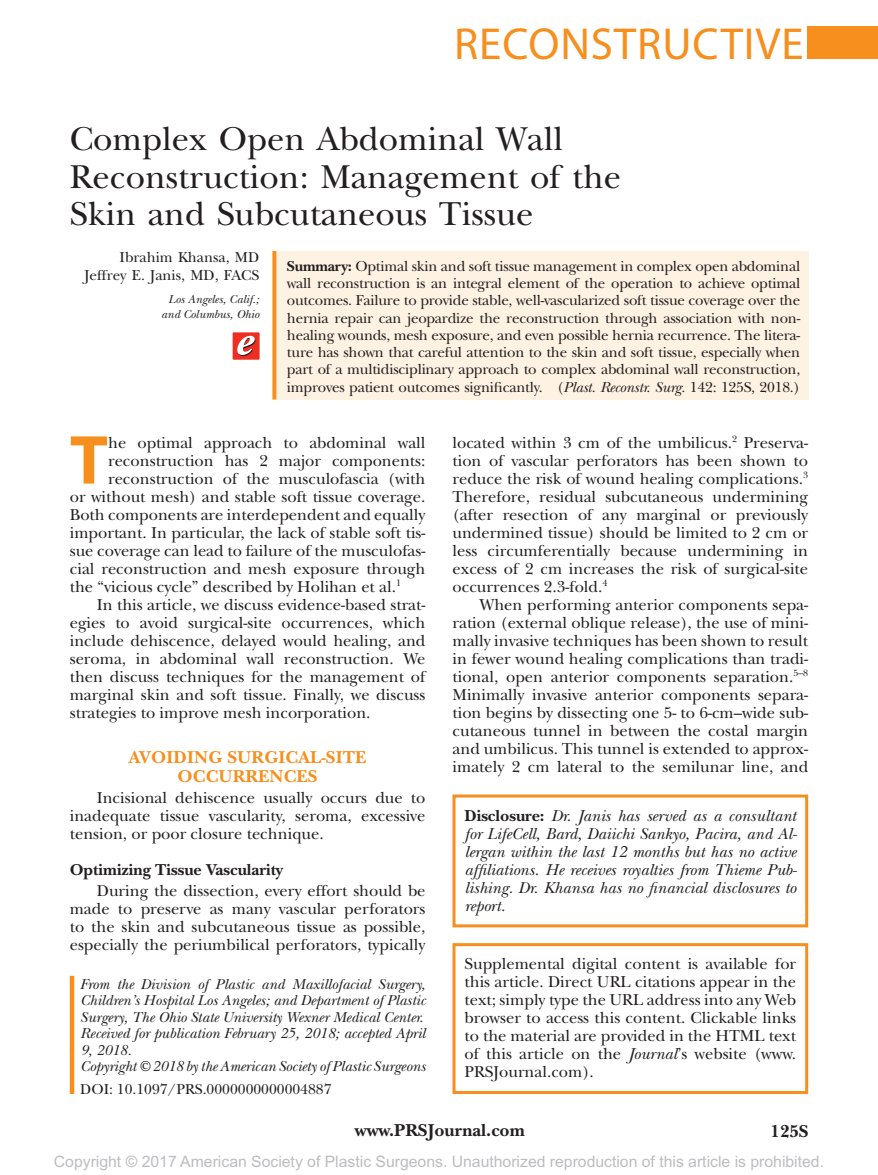
<style>
.page{position:relative;width:878px;height:1175px;background:#fff}
.page>*{position:absolute;margin:0;border:0;box-sizing:border-box;transform-origin:0 0}
.t1{font:700 69.9px "Myriad Pro";color:#f68f1e}
.t2{font:45px "Myriad Pro";letter-spacing:.02em;color:#f68f1e}
.t3{font:34.5px/37.5px "New Baskerville";color:#231f20}
.t4{font:700 18px/19.5px "New Baskerville";letter-spacing:.01em;color:#f68f1e;text-align:center}
.t5{font:700 18px "New Baskerville";color:#231f20}
.t6{font:16.5px/18px "New Baskerville";color:#231f20;text-align:justify}
.t7{font:italic 16.5px/18px "New Baskerville";color:#231f20;text-align:justify}
.t8{font:700 16.5px "New Baskerville";color:#231f20}
.t9{font:15.75px "Arial MT Std";color:#bcbdc0}
.t10{font:15px/17.2px "New Baskerville";color:#231f20;text-align:right}
.t11{font:italic 15px/16.5px "New Baskerville";color:#231f20}
.t12{font:italic 12px/15px "New Baskerville";color:#231f20;text-align:center}
.s1{font-weight:700}
.s2{font-style:italic}
.s3{font-weight:700;font-style:normal}
</style>
<div class="page">
<div style="left:807px;top:26px;width:71px;height:33px;background:#f68f1e"></div>
<div style="left:452px;top:794px;width:356px;height:133px;border:3px solid #f68f1e"></div>
<hr style="left:70px;top:1054px;width:4px;height:40px;background:#f68f1e">
<div style="left:273px;top:251px;width:536px;height:148px;background:#fef2e3"></div>
<svg style="left:272px;top:251px;width:4px;height:148px"></svg>
<hr style="left:70px;top:975px;width:4px;height:79px;background:#f68f1e">
<div style="left:452px;top:943px;width:356px;height:151px;border:3px solid #f68f1e"></div>
<div style="left:233px;top:332px;width:26px;height:28px;background:#ee2e22"></div>
<svg style="left:237px;top:335px;width:19px;height:21px"></svg>
<h2 class="t2" style="left:454px;top:16px;width:351px">RECONSTRUCTIVE</h2>
<h3 class="t3" style="left:70px;top:121px;width:553px">Complex Open Abdominal Wall<br>Reconstruction: Management of the<br>Skin and Subcutaneous Tissue</h3>
<p class="t10" style="left:84px;top:248px;width:176px;line-height:18px">Ibrahim Khansa, MD<br>Jeffrey E. Janis, MD, FACS</p>
<p class="t12" style="left:161px;top:292px;width:99px">Los Angeles, Calif.; and Columbus, Ohio</p>
<p class="t10" style="left:287px;top:257px;width:515px;text-align:justify"><span class="s1">Summary:</span> Optimal skin and soft tissue management in complex open abdominal wall reconstruction is an integral element of the operation to achieve optimal outcomes. Failure to provide stable, well-vascularized soft tissue coverage over the hernia repair can jeopardize the reconstruction through association with non&shy;healing wounds, mesh exposure, and even possible hernia recurrence. The litera&shy;ture has shown that careful attention to the skin and soft tissue, especially when part of a multidisciplinary approach to complex abdominal wall reconstruction, improves patient outcomes significantly. (<span class="s2">Plast. Reconstr. Surg.</span> 142: 125S, 2018.)</p>
<h1 class="t1" style="left:70px;top:414px;width:40px">T</h1>
<p class="t6" style="left:108px;top:433px;width:319px">he optimal approach to abdominal wall</p>
<p class="t6" style="left:108px;top:451px;width:319px">reconstruction has 2 major components:</p>
<p class="t6" style="left:108px;top:469px;width:319px">reconstruction of the musculofascia (with</p>
<p class="t6" style="left:70px;top:487px;width:357px">or without mesh) and stable soft tissue coverage.</p>
<p class="t6" style="left:70px;top:505px;width:357px">Both components are interdependent and equally</p>
<p class="t6" style="left:70px;top:523px;width:357px">important. In particular, the lack of stable soft tis-</p>
<p class="t6" style="left:70px;top:541px;width:357px">sue coverage can lead to failure of the musculofas-</p>
<p class="t6" style="left:70px;top:559px;width:357px">cial reconstruction and mesh exposure through</p>
<p class="t6" style="left:70px;top:577px;width:333px">the “vicious cycle” described by Holihan et al.<sup>1</sup></p>
<p class="t6" style="left:97px;top:595px;width:330px">In this article, we discuss evidence-based strat-</p>
<p class="t6" style="left:70px;top:613px;width:357px">egies to avoid surgical-site occurrences, which</p>
<p class="t6" style="left:70px;top:631px;width:357px">include dehiscence, delayed would healing, and</p>
<p class="t6" style="left:70px;top:649px;width:357px">seroma, in abdominal wall reconstruction. We</p>
<p class="t6" style="left:70px;top:667px;width:357px">then discuss techniques for the management of</p>
<p class="t6" style="left:70px;top:685px;width:357px">marginal skin and soft tissue. Finally, we discuss</p>
<p class="t6" style="left:70px;top:703px;width:302px">strategies to improve mesh incorporation.</p>
<p class="t4" style="left:129px;top:747px;width:239px">AVOIDING SURGICAL-SITE<br>OCCURRENCES</p>
<p class="t6" style="left:70px;top:789px;width:357px;text-indent:27px">Incisional dehiscence usually occurs due to inadequate tissue vascularity, seroma, excessive tension, or poor closure technique.</p>
<p class="t8" style="left:70px;top:860px;width:215px">Optimizing Tissue Vascularity</p>
<p class="t6" style="left:70px;top:882px;width:357px;text-indent:27px">During the dissection, every effort should be made to preserve as many vascular perforators to the skin and subcutaneous tissue as possible, especially the periumbilical perforators, typically</p>
<p class="t11" style="left:80px;top:975px;width:347px">From the Division of Plastic and Maxillofacial Surgery, Children’s Hospital Los Angeles; and Department of Plastic Surgery, The Ohio State University Wexner Medical Center.<br>Received for publication February 25, 2018; accepted April 9, 2018.</p>
<p class="t11" style="left:80px;top:1058px;width:347px">Copyright © 2018 by the American Society of Plastic Surgeons</p>
<p class="t10" style="left:80px;top:1080px;width:253px">DOI: 10.1097/PRS.0000000000004887</p>
<p class="t6" style="left:452px;top:433px;width:357px">located within 3 cm of the umbilicus.<sup>2</sup> Preserva&shy;tion of vascular perforators has been shown to reduce the risk of wound healing complications.<sup>3<br></sup>Therefore, residual subcutaneous undermining (after resection of any marginal or previously undermined tissue) should be limited to 2 cm or less circumferentially because undermining in excess of 2 cm increases the risk of surgical-site occurrences 2.3-fold.<sup>4</sup></p>
<p class="t6" style="left:452px;top:595px;width:357px;text-indent:27px">When performing anterior components sepa&shy;ration (external oblique release), the use of mini&shy;mally invasive techniques has been shown to result in fewer wound healing complications than tradi&shy;tional, open anterior components separation.<sup>5–8<br></sup>Minimally invasive anterior components separa&shy;tion begins by dissecting one 5- to 6-cm–wide sub&shy;cutaneous tunnel in between the costal margin and umbilicus. This tunnel is extended to approx&shy;imately 2 cm lateral to the semilunar line, and</p>
<p class="t7" style="left:464px;top:806px;width:334px"><span class="s3">Disclosure:</span> Dr. Janis has served as a consultant for LifeCell, Bard, Daiichi Sankyo, Pacira, and Al&shy;lergan within the last 12 months but has no active affiliations. He receives royalties from Thieme Pub&shy;lishing. Dr. Khansa has no financial disclosures to report.</p>
<p class="t6" style="left:464px;top:955px;width:333px">Supplemental digital content is available for this article. Direct URL citations appear in the text; simply type the URL address into any Web browser to access this content. Clickable links to the material are provided in the HTML text of this article on the <span class="s2">Journal</span>’s website (www.<br>PRSJournal.com).</p>
<p class="t5" style="left:355px;top:1119px;width:171px">www.PRSJournal.com</p>
<p class="t5" style="left:770px;top:1120px;width:39px">125S</p>
<p class="t9" style="left:54px;top:1152px;width:771px">Copyright © 2017 American Society of Plastic Surgeons. Unauthorized reproduction of this article is prohibited.</p>
</div>
